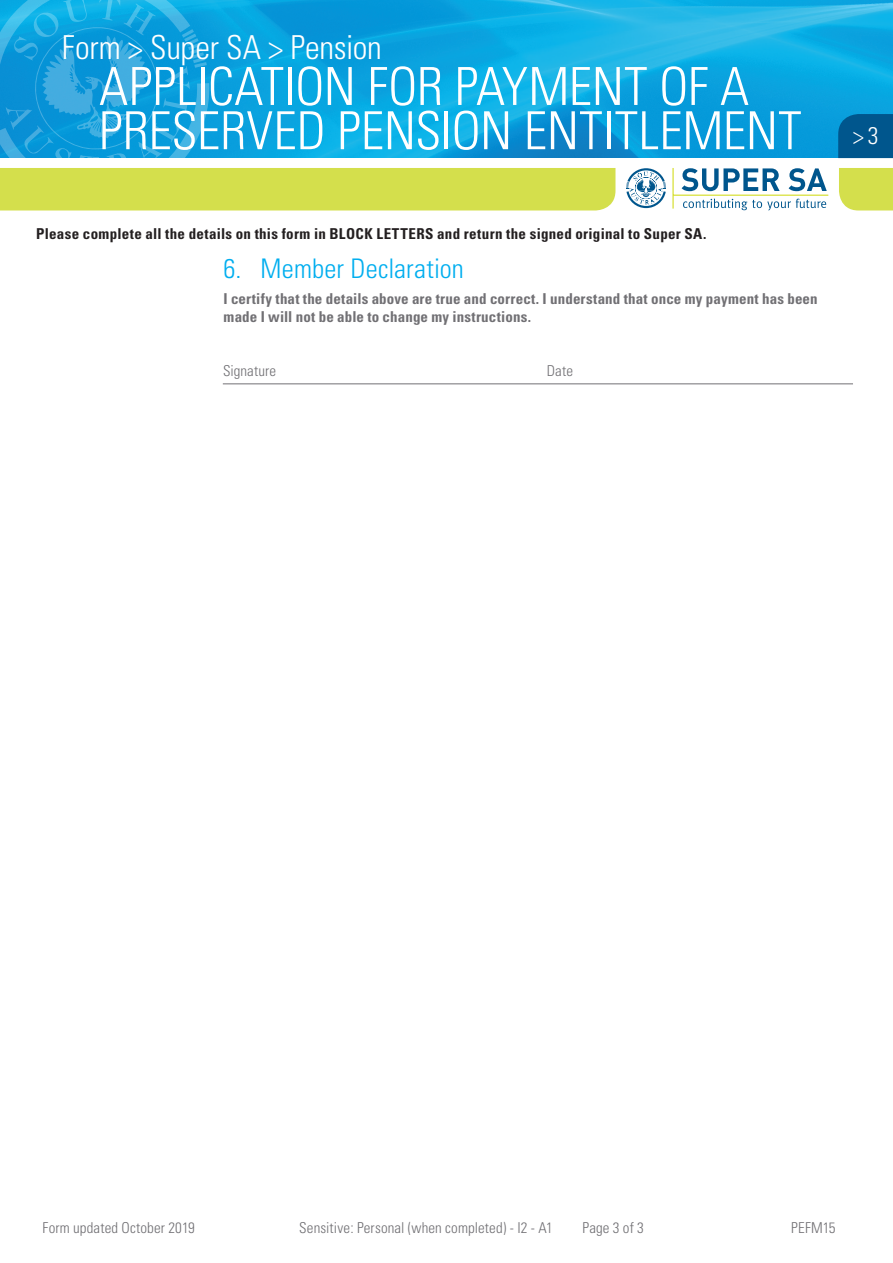
<style>
.page{position:relative;width:893px;height:1263px;background:#fff}
.page>*{position:absolute;margin:0;border:0;box-sizing:border-box;transform-origin:0 0}
.t1{font:300 condensed 52.5px/44.2px "Univers";letter-spacing:-.005em;color:#fff}
.t2{font:300 condensed 33px "Univers";letter-spacing:-.01em;color:#fff}
.body{font:300 condensed 27px "Univers";letter-spacing:.005em;color:#00aeef}
.t3{font:300 condensed 24px "Univers";color:#fff}
.body-2{font:700 condensed 15px/18px "Univers";letter-spacing:.01em;color:#717074}
.body-3{font:300 condensed 15px "Univers";letter-spacing:.005em;color:#717074}
.t4{font:700 condensed 15px "Univers";letter-spacing:.02em;color:#231f20}
</style>
<div class="page">
<img style="left:212px;top:0;width:681px;height:157px">
<div style="left:839px;top:168px;width:54px;height:42px;background:#d4df4c"></div>
<div style="left:0;top:168px;width:615px;height:42px;background:#d4df4c"></div>
<svg style="left:682px;top:168px;width:98px;height:23px"></svg>
<svg style="left:789px;top:168px;width:38px;height:23px"></svg>
<svg style="left:683px;top:199px;width:143px;height:11px"></svg>
<hr style="left:672px;top:168px;width:2px;height:41px;background:#d8e039">
<hr style="left:673px;top:195px;width:155px;height:1px;background:#d8e039">
<svg style="left:626px;top:168px;width:40px;height:40px"></svg>
<svg style="left:0;top:0;width:212px;height:157px;background:#17a1dc"></svg>
<svg style="left:837px;top:113px;width:56px;height:46px;background:#055e95"></svg>
<hr style="left:223px;top:384px;width:630px;height:1px;background:#717074">
<h2 class="t2" style="left:62px;top:27px;width:322px">Form &gt; Super SA &gt; Pension</h2>
<h1 class="t1" style="left:99px;top:64px;width:704px">APPLICATION FOR PAYMENT OF A<br>PRESERVED PENSION ENTITLEMENT</h1>
<p class="t4" style="left:36px;top:225px;width:672px">Please complete all the details on this form in BLOCK LETTERS and return the signed original to Super SA.</p>
<p class="body" style="left:224px;top:252px;width:242px">6. Member Declaration</p>
<p class="body-2" style="left:224px;top:290px;width:596px">I certify that the details above are true and correct. I understand that once my payment has been made I will not be able to change my instructions.</p>
<p class="body-3" style="left:223px;top:362px;width:55px">Signature</p>
<p class="body-3" style="left:547px;top:362px;width:28px">Date</p>
<h3 class="t3" style="left:853px;top:121px;width:27px">&gt;3</h3>
<p class="body-3" style="left:43px;top:1218px;width:154px">Form updated October 2019</p>
<p class="body-3" style="left:299px;top:1218px;width:255px">Sensitive: Personal (when completed) - I2 - A1</p>
<p class="body-3" style="left:583px;top:1218px;width:63px">Page 3 of 3</p>
<p class="body-3" style="left:791px;top:1218px;width:46px">PEFM15</p>
</div>
